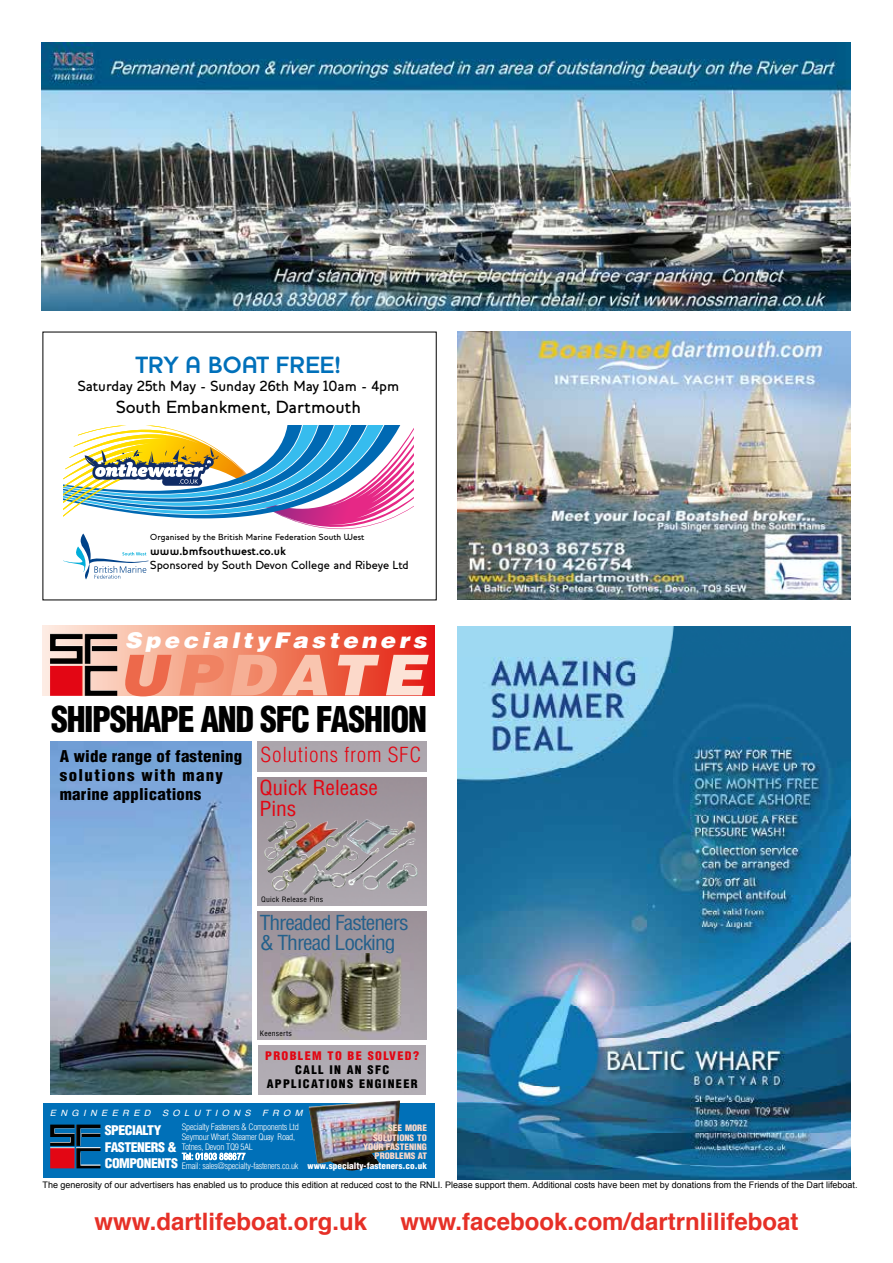
<style>
.page{position:relative;width:893px;height:1263px;background:#fff}
.page>*{position:absolute;margin:0;border:0;box-sizing:border-box;transform-origin:0 0}
.t1{font:italic 900 56.25px "Helvetica";color:#ed694b;scale:1.06 1}
.t2{font:900 condensed 34.65px "Helvetica";letter-spacing:-.04em;color:#000}
.t3{font:700 24px "Helvetica";color:#e63027}
.t4{font:700 24px "Houschka";color:#0070ba}
.t5{font:italic 900 21.6px "Helvetica";letter-spacing:.15em;color:#fff;scale:1.06 1}
.t6{font:condensed 20.25px/20.2px "Helvetica";letter-spacing:-.045em;color:#24608b;scale:1.06 1}
.t7{font:300 condensed 20.25px "Helvetica";letter-spacing:.035em;color:#e30613;scale:1.06 1}
.t8{font:condensed 20.25px/20.2px "Helvetica";color:#e30613;scale:1.06 1}
.t9{font:500 18px "Houschka";color:#000}
.t10{font:900 condensed 15.9px/19px "Helvetica";letter-spacing:.01em;color:#000;scale:1.06 1}
.t11{font:500 15px "Houschka";color:#000}
.t12{font:900 condensed 13.05px/16.6px "Helvetica";letter-spacing:-.035em;color:#fff;scale:1.06 1}
.t13{font:500 12px "Houschka";color:#000}
.t14{font:700 12px "Houschka";color:#000}
.t15{font:900 condensed 11.55px/13.8px "Helvetica";letter-spacing:.11em;color:#000;text-align:center;scale:1.06 1}
.t16{font:900 condensed 11.55px "Helvetica";letter-spacing:.11em;color:#e30613;scale:1.06 1}
.t17{font:9px "Arial";color:#000}
.t18{font:500 9px "Houschka";color:#000}
.t19{font:300 condensed 8.7px/9.6px "Helvetica";letter-spacing:-.025em;color:#fff;scale:1.06 1}
.t20{font:900 condensed 8.7px/9.3px "Helvetica";color:#fcd9ca;text-align:right;scale:1.06 1}
.t21{font:900 condensed 8.7px "Helvetica";color:#fff;scale:1.06 1}
.t22{font:italic 8.7px "Helvetica";letter-spacing:.48em;color:#fff;scale:1.06 1}
.t23{font:condensed 7.2px "Helvetica";letter-spacing:.035em;color:#000;scale:1.06 1}
.s1{color:#f08262}
.s2{color:#f6af95}
.s3{color:#f9c5af}
.s4{color:#fcd9ca}
.s5{color:#fce3d7}
</style>
<div class="page">
<img style="left:457px;top:627px;width:393px;height:552px">
<img style="left:457px;top:332px;width:393px;height:267px">
<img style="left:42px;top:43px;width:808px;height:267px">
<div style="left:43px;top:626px;width:391px;height:70px;background:linear-gradient(to right,#fff3de,#e4220a)"></div>
<img style="left:50px;top:634px;width:67px;height:62px">
<div style="left:43px;top:1103px;width:392px;height:75px;background:#0070b8"></div>
<svg style="left:182px;top:1153px;width:63px;height:7px"></svg>
<img style="left:50px;top:1124px;width:50px;height:44px">
<img style="left:309px;top:1100px;width:89px;height:71px">
<img style="left:50px;top:742px;width:201px;height:353px">
<img style="left:257px;top:777px;width:170px;height:128px">
<img style="left:263px;top:953px;width:150px;height:87px">
<img style="left:346px;top:819px;width:70px;height:35px">
<svg style="left:63px;top:425px;width:351px;height:154px"></svg>
<h3 class="t4" style="left:136px;top:351px;width:207px">TRY A BOAT FREE!</h3>
<h3 class="t11" style="left:78px;top:377px;width:323px">Saturday 25th May - Sunday 26th May 10am - 4pm</h3>
<h3 class="t9" style="left:116px;top:396px;width:246px">South Embankment, Dartmouth</h3>
<p class="t18" style="left:150px;top:532px;width:216px">Organised by the British Marine Federation South West</p>
<h3 class="t14" style="left:150px;top:544px;width:137px">www.bmfsouthwest.co.uk</h3>
<h3 class="t13" style="left:150px;top:558px;width:260px">Sponsored by South Devon College and Ribeye Ltd</h3>
<h3 class="t5" style="left:125px;top:626px;width:286px">SpecialtyFasteners</h3>
<h1 class="t1" style="left:118px;top:638px;width:294px">U<span class="s1">P</span><span class="s2">D</span><span class="s3">A</span><span class="s4">T</span><span class="s5">E</span></h1>
<h2 class="t2" style="left:51px;top:697px;width:377px">SHIPSHAPE AND SFC FASHION</h2>
<h3 class="t10" style="left:60px;top:747px;width:173px">A wide range of fastening solutions with many marine applications</h3>
<h3 class="t7" style="left:261px;top:743px;width:153px">Solutions from SFC</h3>
<h3 class="t8" style="left:259px;top:778px;width:114px">Quick Release<br>Pins</h3>
<p class="t23" style="left:261px;top:895px;width:60px">Quick Release Pins</p>
<h3 class="t6" style="left:260px;top:912px;width:142px">Threaded Fasteners &amp; Thread Locking</h3>
<p class="t23" style="left:260px;top:1029px;width:32px">Keenserts</p>
<p class="t16" style="left:265px;top:1049px;width:147px">PROBLEM TO BE SOLVED?</p>
<p class="t15" style="left:267px;top:1063px;width:144px">CALL IN AN SFC<br>APPLICATIONS ENGINEER</p>
<p class="t22" style="left:50px;top:1106px;width:97px">ENGINEERED</p>
<p class="t22" style="left:162px;top:1106px;width:85px">SOLUTIONS</p>
<p class="t22" style="left:262px;top:1106px;width:40px">FROM</p>
<h3 class="t12" style="left:105px;top:1122px;width:71px">SPECIALTY<br>FASTENERS &amp;<br>COMPONENTS</h3>
<p class="t20" style="left:363px;top:1123px;width:62px">SEE MORE<br>SOLUTIONS TO<br>YOUR FASTENING<br>PROBLEMS AT</p>
<p class="t19" style="left:182px;top:1122px;width:112px">Specialty Fasteners &amp; Components Ltd<br>Seymour Wharf, Steamer Quay Road,<br>Totnes, Devon TQ9 5AL<br>Tel: 01803 868677<br>Email: sales@specialty-fasteners.co.uk</p>
<p class="t21" style="left:308px;top:1161px;width:114px">www.specialty-fasteners.co.uk</p>
<p class="t17" style="left:43px;top:1179px;width:816px">The generosity of our advertisers has enabled us to produce this edition at reduced cost to the RNLI. Please support them. Additional costs have been met by donations from the Friends of the Dart lifeboat.</p>
<h3 class="t3" style="left:95px;top:1202px;width:274px">www.dartlifeboat.org.uk</h3>
<h3 class="t3" style="left:400px;top:1202px;width:399px">www.facebook.com/dartrnlilifeboat</h3>
</div>
